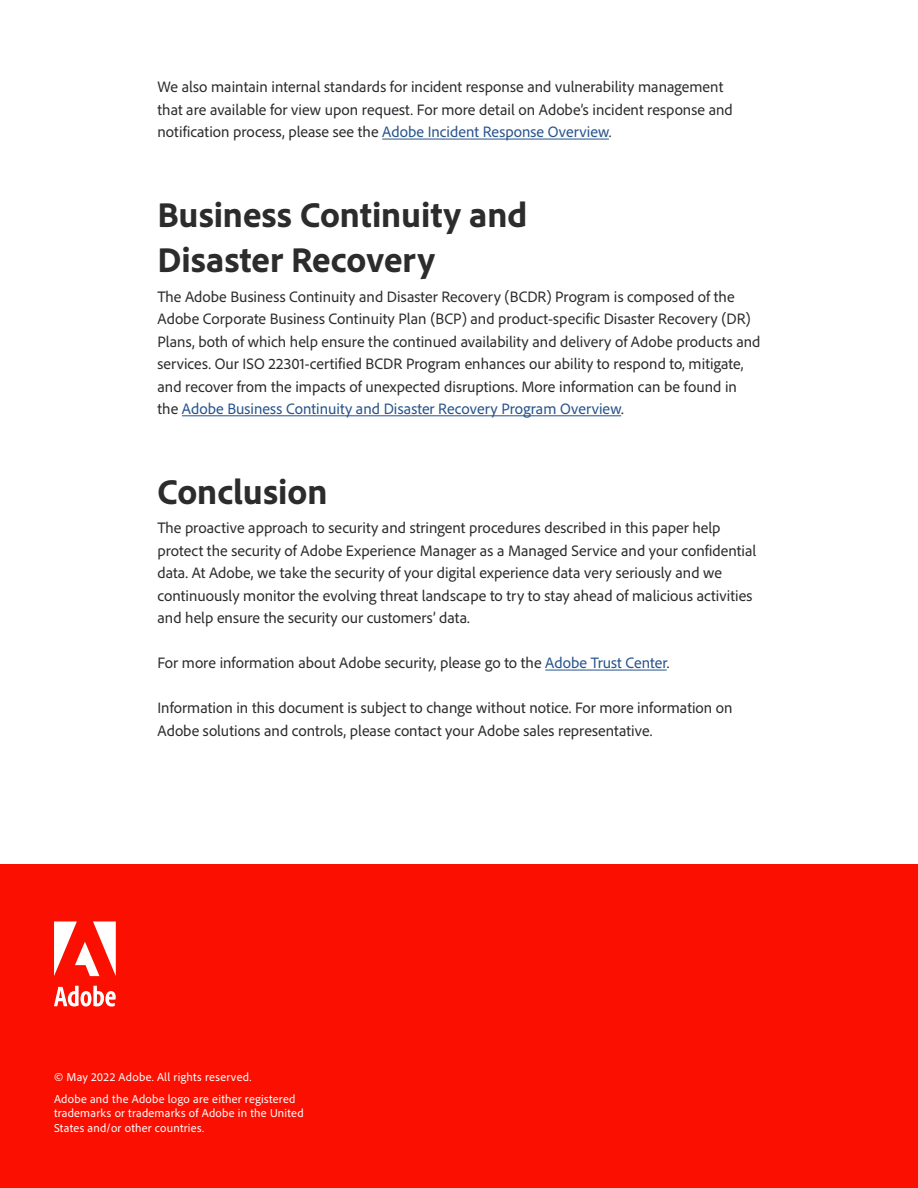
<style>
.page{position:relative;width:918px;height:1188px;background:#fff}
.page>*{position:absolute;margin:0;border:0;box-sizing:border-box;transform-origin:0 0}
.H1{font:800 36px/45px "Adobe Clean";color:#2c2c2c}
.Body{font:15.75px/22.5px "Adobe Clean";color:#2c2c2c}
.t1{font:12px/21.9px "Adobe Clean";letter-spacing:.02em;color:#fff}
.s1{color:#26538b}
</style>
<div class="page">
<div style="left:0;top:864px;width:918px;height:324px;background:#fa0f00"></div>
<svg style="left:54px;top:921px;width:62px;height:55px"></svg>
<svg style="left:54px;top:986px;width:62px;height:21px"></svg>
<hr style="left:382px;top:139px;width:227px;height:1px;background:#26538b">
<hr style="left:182px;top:415px;width:439px;height:1px;background:#26538b">
<hr style="left:545px;top:670px;width:122px;height:1px;background:#26538b">
<p class="Body" style="left:158px;top:75px;width:577px">We also maintain internal standards for incident response and vulnerability management that are available for view upon request. For more detail on Adobe’s incident response and notification process, please see the <span class="s1">Adobe Incident Response Overview</span>.</p>
<p class="H1" style="left:158px;top:191px;width:372px">Business Continuity and<br>Disaster Recovery</p>
<p class="Body" style="left:158px;top:285px;width:604px">The Adobe Business Continuity and Disaster Recovery (BCDR) Program is composed of the Adobe Corporate Business Continuity Plan (BCP) and product-specific Disaster Recovery (DR)<br>Plans, both of which help ensure the continued availability and delivery of Adobe products and services. Our ISO 22301-certified BCDR Program enhances our ability to respond to, mitigate, and recover from the impacts of unexpected disruptions. More information can be found in the <span class="s1">Adobe Business Continuity and Disaster Recovery Program Overview</span>.</p>
<p class="H1" style="left:158px;top:468px;width:171px">Conclusion</p>
<p class="Body" style="left:158px;top:516px;width:600px">The proactive approach to security and stringent procedures described in this paper help protect the security of Adobe Experience Manager as a Managed Service and your confidential data. At Adobe, we take the security of your digital experience data very seriously and we continuously monitor the evolving threat landscape to try to stay ahead of malicious activities and help ensure the security our customers’ data.</p>
<p class="Body" style="left:158px;top:651px;width:513px">For more information about Adobe security, please go to the <span class="s1">Adobe Trust Center</span>.</p>
<p class="Body" style="left:158px;top:696px;width:577px">Information in this document is subject to change without notice. For more information on<br>Adobe solutions and controls, please contact your Adobe sales representative.</p>
<p class="t1" style="left:54px;top:1066px;width:243px">© May 2022 Adobe. All rights reserved.<br>Adobe and the Adobe logo are either registered</p>
<p class="t1" style="left:54px;top:1106px;width:251px;line-height:14.4px">trademarks or trademarks of Adobe in the United<br>States and/or other countries.</p>
</div>
